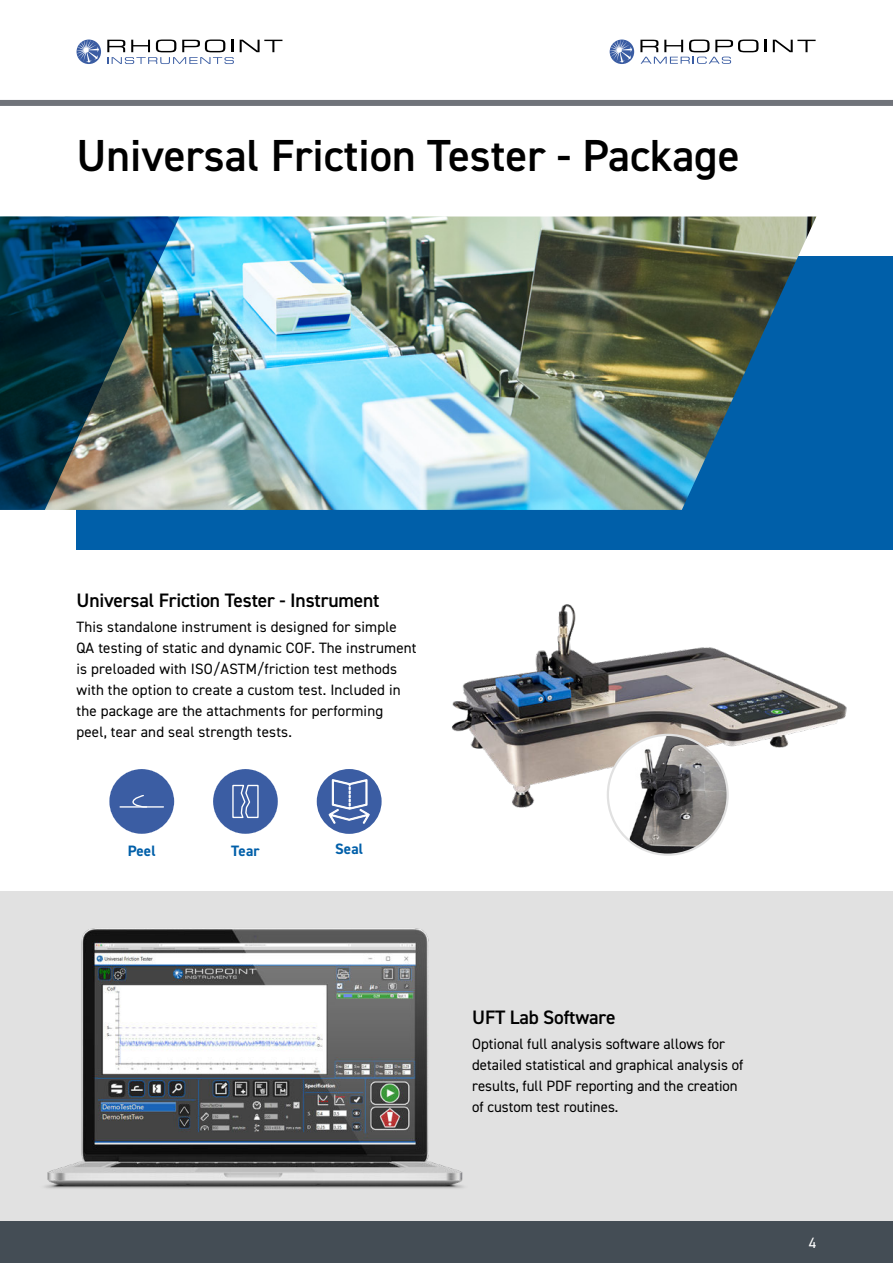
<style>
.page{position:relative;width:893px;height:1263px;background:#fff}
.page>*{position:absolute;margin:0;border:0;box-sizing:border-box;transform-origin:0 0}
.t1{font:600 45px "DIN2014";color:#000}
.t2{font:600 19.5px "DIN2014";letter-spacing:-.01em;color:#000}
.t3{font:15px/21px "DIN2014";letter-spacing:.01em;color:#000}
.t4{font:700 15px "DIN2014";letter-spacing:.01em;color:#005fa9}
.t5{font:15px "DIN2014";color:#fff}
</style>
<div class="page">
<div style="left:0;top:100px;width:893px;height:6px;background:#70737a"></div>
<svg style="left:240px;top:40px;width:42px;height:12px"></svg>
<svg style="left:107px;top:40px;width:127px;height:24px"></svg>
<svg style="left:77px;top:40px;width:24px;height:24px"></svg>
<svg style="left:77px;top:40px;width:22px;height:23px"></svg>
<svg style="left:764px;top:40px;width:2px;height:12px"></svg>
<svg style="left:773px;top:40px;width:43px;height:12px"></svg>
<svg style="left:610px;top:40px;width:24px;height:24px"></svg>
<svg style="left:610px;top:40px;width:22px;height:23px"></svg>
<svg style="left:640px;top:40px;width:118px;height:24px"></svg>
<div style="left:77px;top:256px;width:816px;height:294px;background:#005fa9"></div>
<img style="left:179px;top:216px;width:637px;height:294px">
<img style="left:0;top:216px;width:179px;height:294px">
<div style="left:0;top:891px;width:893px;height:330px;background:#e1e1e1"></div>
<div style="left:0;top:1221px;width:893px;height:42px;background:#444d55"></div>
<img style="left:451px;top:604px;width:396px;height:206px">
<img style="left:45px;top:928px;width:419px;height:261px">
<div style="left:109px;top:769px;width:65px;height:65px;background:#3b5da3;border-radius:50%"></div>
<hr style="left:120px;top:806px;width:43px;height:1px;background:#fff">
<svg style="left:132px;top:795px;width:16px;height:13px"></svg>
<div style="left:317px;top:769px;width:65px;height:65px;background:#3b5da3;border-radius:50%"></div>
<svg style="left:329px;top:779px;width:41px;height:45px"></svg>
<div style="left:213px;top:769px;width:65px;height:65px;background:#3b5da3;border-radius:50%"></div>
<svg style="left:232px;top:784px;width:27px;height:35px"></svg>
<img style="left:608px;top:735px;width:120px;height:120px;border-radius:60px">
<div style="left:607px;top:734px;width:122px;height:122px;border:2px solid #e1e1e1;border-radius:50%"></div>
<h1 class="t1" style="left:77px;top:135px;width:664px">Universal Friction Tester - Package</h1>
<h2 class="t2" style="left:76px;top:591px;width:304px">Universal Friction Tester - Instrument</h2>
<p class="t3" style="left:76px;top:617px;width:342px">This standalone instrument is designed for simple QA testing of static and dynamic COF. The instrument is preloaded with ISO/ASTM/friction test methods with the option to create a custom test. Included in the package are the attachments for performing peel, tear and seal strength tests.</p>
<p class="t4" style="left:128px;top:844px;width:29px">Peel</p>
<p class="t4" style="left:231px;top:844px;width:30px">Tear</p>
<p class="t4" style="left:335px;top:841px;width:30px">Seal</p>
<h2 class="t2" style="left:472px;top:1008px;width:145px">UFT Lab Software</h2>
<p class="t3" style="left:472px;top:1034px;width:273px">Optional full analysis software allows for detailed statistical and graphical analysis of results, full PDF reporting and the creation of custom test routines.</p>
<p class="t5" style="left:809px;top:1236px;width:9px">4</p>
</div>
